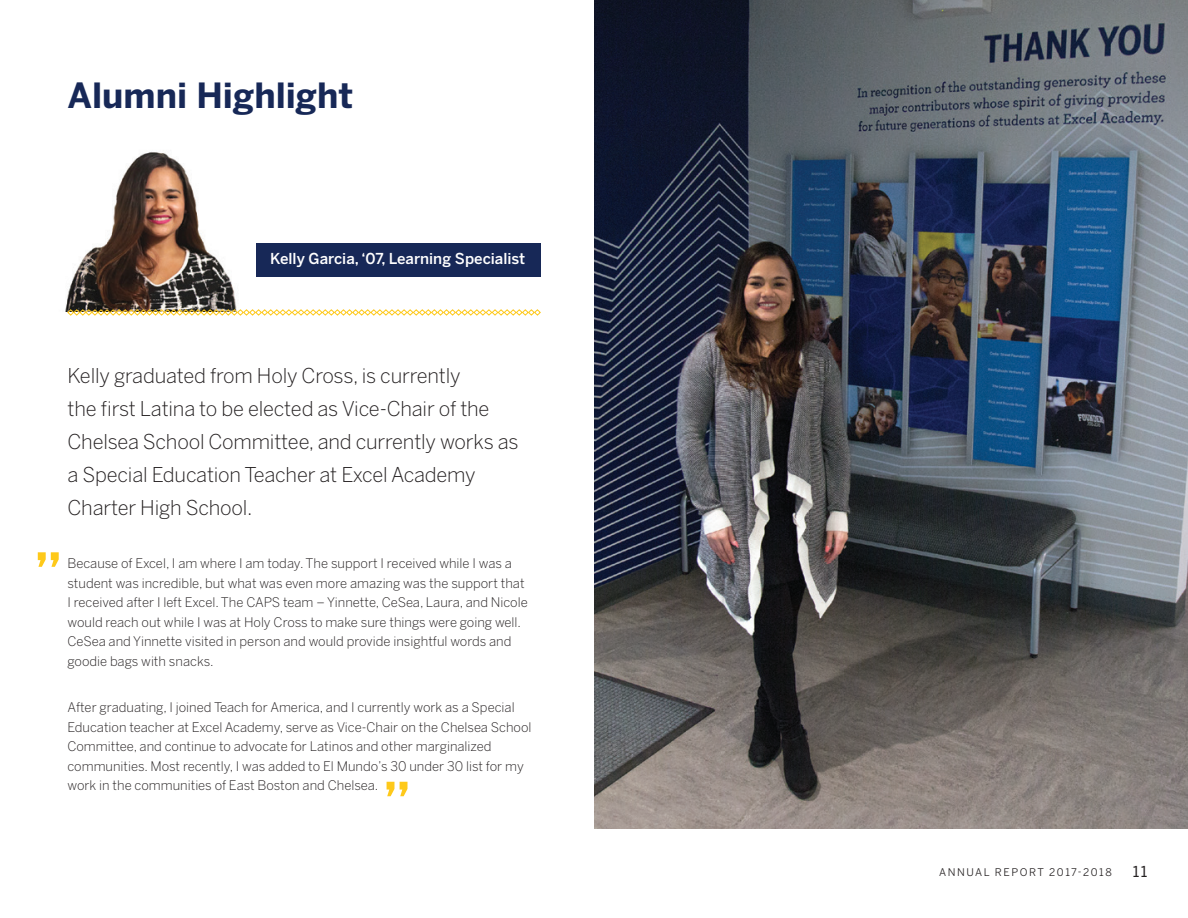
<style>
.page{position:relative;width:1188px;height:918px;background:#fff}
.page>*{position:absolute;margin:0;border:0;box-sizing:border-box;transform-origin:0 0}
.t1{font:500 60px "Benton Sans";color:#fec91a}
.t2{font:700 34.5px "Benton Sans";color:#172857}
.t3{font:300 20.25px/33px "Benton Sans";letter-spacing:-.01em;color:#231f20}
.t4{font:500 15px "Benton Sans";color:#fff}
.t5{font:15px "Benton Sans";color:#231f20}
.t6{font:300 13.2px/19.5px "Benton Sans";color:#231f20}
.t7{font:10.5px "Benton Sans";letter-spacing:.15em;color:#231f20}
</style>
<div class="page">
<img style="left:594px;top:0;width:594px;height:828px">
<img style="left:65px;top:152px;width:172px;height:160px">
<div style="left:256px;top:243px;width:285px;height:34px;background:#172857"></div>
<svg style="left:67px;top:309px;width:474px;height:7px"></svg>
<h2 class="t2" style="left:68px;top:74px;width:287px">Alumni Highlight</h2>
<p class="t4" style="left:270px;top:249px;width:257px">Kelly Garcia, ‘07, Learning Specialist</p>
<h1 class="t1" style="left:33px;top:538px;width:31px">”</h1>
<h3 class="t3" style="left:68px;top:359px;width:453px">Kelly graduated from Holy Cross, is currently<br>the first Latina to be elected as Vice-Chair of the Chelsea School Committee, and currently works as a Special Education Teacher at Excel Academy Charter High School.</h3>
<p class="t6" style="left:68px;top:554px;width:462px">Because of Excel, I am where I am today. The support I received while I was a student was incredible, but what was even more amazing was the support that I received after I left Excel. The CAPS team – Yinnette, CeSea, Laura, and Nicole would reach out while I was at Holy Cross to make sure things were going well.<br>CeSea and Yinnette visited in person and would provide insightful words and goodie bags with snacks.</p>
<p class="t6" style="left:68px;top:698px;width:466px">After graduating, I joined Teach for America, and I currently work as a Special Education teacher at Excel Academy, serve as Vice-Chair on the Chelsea School Committee, and continue to advocate for Latinos and other marginalized communities. Most recently, I was added to El Mundo’s 30 under 30 list for my work in the communities of East Boston and Chelsea.</p>
<h1 class="t1" style="left:382px;top:767px;width:31px">”</h1>
<p class="t7" style="left:939px;top:866px;width:174px">ANNUAL REPORT 2017-2018</p>
<p class="t5" style="left:1133px;top:863px;width:16px">11</p>
</div>
